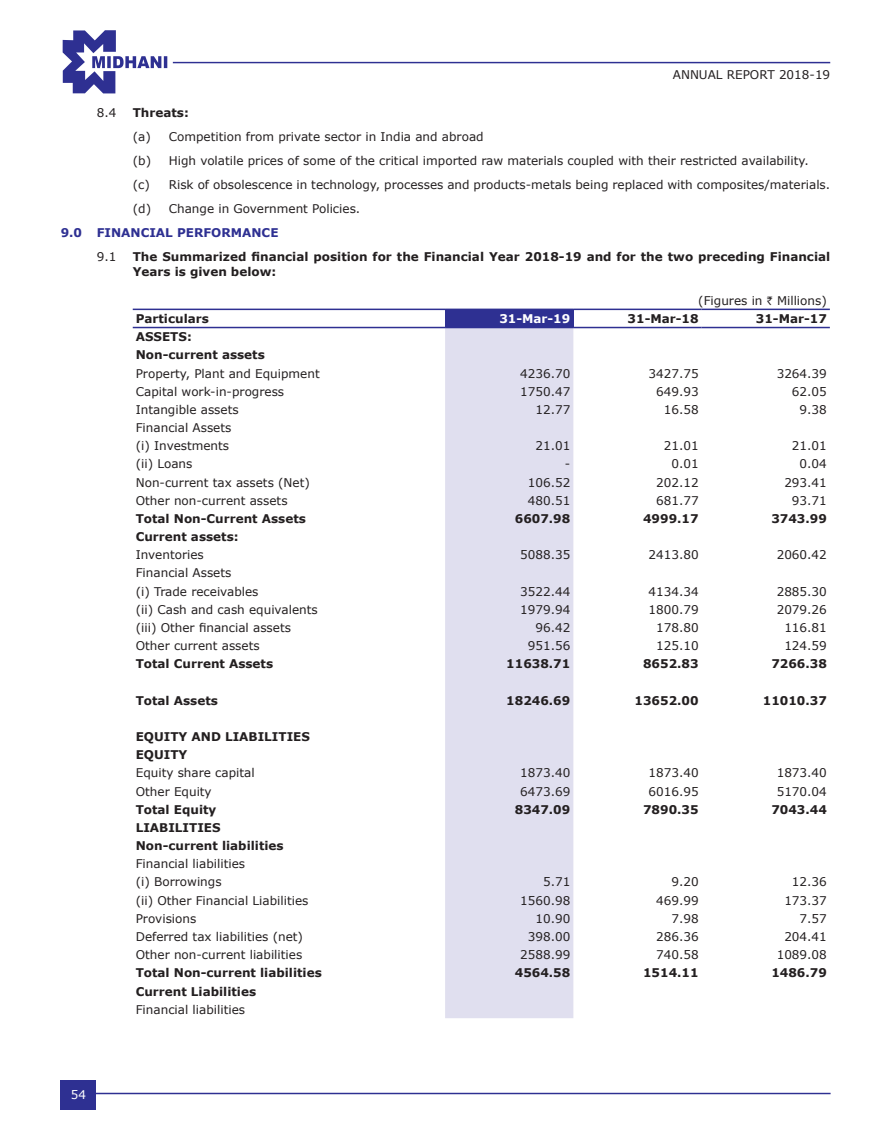
<style>
.page{position:relative;width:891px;height:1134px;background:#fff}
.page>*{position:absolute;margin:0;border:0;box-sizing:border-box;transform-origin:0 0}
.t1{font:12px/24px "Verdana";color:#231f20}
.t2{font:700 12px/18.1px "Verdana";color:#231f20}
.t3{font:700 12px "Verdana";color:#2e3092}
.t4{font:700 12px "Verdana";color:#fff}
.t5{font:12px "Verdana";color:#fff}
.s1{font-family:"Rupee"}
</style>
<div class="page">
<svg style="left:63px;top:30px;width:104px;height:63px"></svg>
<hr style="left:173px;top:62px;width:657px;height:1px;background:#2e3092">
<div style="left:61px;top:1080px;width:35px;height:29px;background:#2e3092"></div>
<svg style="left:96px;top:1093px;width:735px;height:1px"></svg>
<div style="left:445px;top:309px;width:128px;height:19px;background:#2e3092"></div>
<div style="left:445px;top:328px;width:128px;height:690px;background:#e0dfef"></div>
<hr style="left:133px;top:309px;width:312px;height:1px;background:#2e3092">
<hr style="left:133px;top:327px;width:312px;height:1px;background:#2e3092">
<hr style="left:573px;top:327px;width:129px;height:1px;background:#2e3092">
<hr style="left:702px;top:327px;width:128px;height:1px;background:#2e3092">
<hr style="left:573px;top:309px;width:129px;height:1px;background:#2e3092">
<hr style="left:702px;top:309px;width:128px;height:1px;background:#2e3092">
<p class="t1" style="left:673px;top:63px;width:159px">ANNUAL REPORT 2018-19</p>
<p class="t1" style="left:97px;top:101px;width:21px">8.4</p>
<p class="t2" style="left:133px;top:103px;width:58px">Threats:</p>
<p class="t1" style="left:133px;top:125px;width:699px">(a) Competition from private sector in India and abroad<br>(b) High volatile prices of some of the critical imported raw materials coupled with their restricted availability.<br>(c) Risk of obsolescence in technology, processes and products-metals being replaced with composites/materials. (d) Change in Government Policies.</p>
<p class="t3" style="left:61px;top:224px;width:219px">9.0 FINANCIAL PERFORMANCE</p>
<p class="t1" style="left:97px;top:245px;width:21px">9.1</p>
<p class="t2" style="left:133px;top:249px;width:699px;line-height:15px">The Summarized financial position for the Financial Year 2018-19 and for the two preceding Financial<br>Years is given below:</p>
<p class="t1" style="left:698px;top:288px;width:130px">(Figures in <span class="s1">`</span> Millions)</p>
<p class="t2" style="left:136px;top:309px;width:75px">Particulars</p>
<p class="t4" style="left:499px;top:310px;width:73px">31-Mar-19</p>
<p class="t2" style="left:628px;top:309px;width:73px">31-Mar-18</p>
<p class="t2" style="left:756px;top:309px;width:73px">31-Mar-17</p>
<p class="t2" style="left:136px;top:328px;width:131px">ASSETS:<br>Non-current assets</p>
<p class="t1" style="left:136px;top:361px;width:186px">Property, Plant and Equipment</p>
<p class="t1" style="left:520px;top:361px;width:52px">4236.70</p>
<p class="t1" style="left:648px;top:361px;width:52px">3427.75</p>
<p class="t1" style="left:777px;top:361px;width:52px">3264.39</p>
<p class="t1" style="left:136px;top:379px;width:150px">Capital work-in-progress</p>
<p class="t1" style="left:520px;top:379px;width:52px">1750.47</p>
<p class="t1" style="left:656px;top:379px;width:44px">649.93</p>
<p class="t1" style="left:792px;top:379px;width:36px">62.05</p>
<p class="t1" style="left:136px;top:397px;width:104px">Intangible assets</p>
<p class="t1" style="left:535px;top:397px;width:36px">12.77</p>
<p class="t1" style="left:664px;top:397px;width:36px">16.58</p>
<p class="t1" style="left:800px;top:397px;width:29px">9.38</p>
<p class="t1" style="left:136px;top:419px;width:97px;line-height:18.1px">Financial Assets (i) Investments</p>
<p class="t1" style="left:535px;top:434px;width:36px">21.01</p>
<p class="t1" style="left:664px;top:434px;width:36px">21.01</p>
<p class="t1" style="left:792px;top:434px;width:36px">21.01</p>
<p class="t1" style="left:136px;top:452px;width:58px">(ii) Loans</p>
<p class="t1" style="left:565px;top:452px;width:7px">-</p>
<p class="t1" style="left:671px;top:452px;width:29px">0.01</p>
<p class="t1" style="left:800px;top:452px;width:29px">0.04</p>
<p class="t1" style="left:136px;top:470px;width:176px">Non-current tax assets (Net)</p>
<p class="t1" style="left:528px;top:470px;width:44px">106.52</p>
<p class="t1" style="left:656px;top:470px;width:44px">202.12</p>
<p class="t1" style="left:784px;top:470px;width:44px">293.41</p>
<p class="t1" style="left:136px;top:488px;width:153px">Other non-current assets</p>
<p class="t1" style="left:528px;top:488px;width:44px">480.51</p>
<p class="t1" style="left:656px;top:488px;width:44px">681.77</p>
<p class="t1" style="left:792px;top:488px;width:36px">93.71</p>
<p class="t2" style="left:136px;top:509px;width:172px">Total Non-Current Assets</p>
<p class="t2" style="left:515px;top:509px;width:57px">6607.98</p>
<p class="t2" style="left:643px;top:509px;width:57px">4999.17</p>
<p class="t2" style="left:771px;top:509px;width:57px">3743.99</p>
<p class="t2" style="left:136px;top:527px;width:104px">Current assets:</p>
<p class="t1" style="left:136px;top:543px;width:70px">Inventories</p>
<p class="t1" style="left:520px;top:543px;width:52px">5088.35</p>
<p class="t1" style="left:648px;top:543px;width:52px">2413.80</p>
<p class="t1" style="left:777px;top:543px;width:52px">2060.42</p>
<p class="t1" style="left:136px;top:564px;width:124px;line-height:18.1px">Financial Assets<br>(i) Trade receivables</p>
<p class="t1" style="left:520px;top:579px;width:52px">3522.44</p>
<p class="t1" style="left:648px;top:579px;width:52px">4134.34</p>
<p class="t1" style="left:777px;top:579px;width:52px">2885.30</p>
<p class="t1" style="left:136px;top:597px;width:183px">(ii) Cash and cash equivalents</p>
<p class="t1" style="left:520px;top:597px;width:52px">1979.94</p>
<p class="t1" style="left:648px;top:597px;width:52px">1800.79</p>
<p class="t1" style="left:777px;top:597px;width:52px">2079.26</p>
<p class="t1" style="left:136px;top:616px;width:157px">(iii) Other financial assets</p>
<p class="t1" style="left:535px;top:616px;width:36px">96.42</p>
<p class="t1" style="left:656px;top:616px;width:44px">178.80</p>
<p class="t1" style="left:784px;top:616px;width:44px">116.81</p>
<p class="t1" style="left:136px;top:634px;width:125px">Other current assets</p>
<p class="t1" style="left:528px;top:634px;width:44px">951.56</p>
<p class="t1" style="left:656px;top:634px;width:44px">125.10</p>
<p class="t1" style="left:784px;top:634px;width:44px">124.59</p>
<p class="t2" style="left:136px;top:655px;width:139px">Total Current Assets</p>
<p class="t2" style="left:506px;top:655px;width:66px">11638.71</p>
<p class="t2" style="left:643px;top:655px;width:57px">8652.83</p>
<p class="t2" style="left:771px;top:655px;width:57px">7266.38</p>
<p class="t2" style="left:136px;top:691px;width:84px">Total Assets</p>
<p class="t2" style="left:506px;top:691px;width:66px">18246.69</p>
<p class="t2" style="left:635px;top:691px;width:66px">13652.00</p>
<p class="t2" style="left:763px;top:691px;width:66px">11010.37</p>
<p class="t2" style="left:136px;top:727px;width:176px">EQUITY AND LIABILITIES<br>EQUITY</p>
<p class="t1" style="left:136px;top:761px;width:120px">Equity share capital</p>
<p class="t1" style="left:520px;top:761px;width:52px">1873.40</p>
<p class="t1" style="left:648px;top:761px;width:52px">1873.40</p>
<p class="t1" style="left:777px;top:761px;width:52px">1873.40</p>
<p class="t1" style="left:136px;top:779px;width:77px">Other Equity</p>
<p class="t1" style="left:520px;top:779px;width:52px">6473.69</p>
<p class="t1" style="left:648px;top:779px;width:52px">6016.95</p>
<p class="t1" style="left:777px;top:779px;width:52px">5170.04</p>
<p class="t2" style="left:136px;top:800px;width:82px">Total Equity</p>
<p class="t2" style="left:515px;top:800px;width:57px">8347.09</p>
<p class="t2" style="left:643px;top:800px;width:57px">7890.35</p>
<p class="t2" style="left:771px;top:800px;width:57px">7043.44</p>
<p class="t2" style="left:136px;top:818px;width:149px">LIABILITIES<br>Non-current liabilities</p>
<p class="t1" style="left:136px;top:855px;width:111px;line-height:18.1px">Financial liabilities (i) Borrowings</p>
<p class="t1" style="left:543px;top:870px;width:29px">5.71</p>
<p class="t1" style="left:671px;top:870px;width:29px">9.20</p>
<p class="t1" style="left:792px;top:870px;width:36px">12.36</p>
<p class="t5" style="left:71px;top:1087px;width:17px">54</p>
<p class="t1" style="left:136px;top:888px;width:174px">(ii) Other Financial Liabilities</p>
<p class="t1" style="left:520px;top:888px;width:52px">1560.98</p>
<p class="t1" style="left:656px;top:888px;width:44px">469.99</p>
<p class="t1" style="left:784px;top:888px;width:44px">173.37</p>
<p class="t1" style="left:136px;top:906px;width:62px">Provisions</p>
<p class="t1" style="left:535px;top:906px;width:36px">10.90</p>
<p class="t1" style="left:671px;top:906px;width:29px">7.98</p>
<p class="t1" style="left:800px;top:906px;width:29px">7.57</p>
<p class="t1" style="left:136px;top:925px;width:169px">Deferred tax liabilities (net)</p>
<p class="t1" style="left:528px;top:925px;width:44px">398.00</p>
<p class="t1" style="left:656px;top:925px;width:44px">286.36</p>
<p class="t1" style="left:784px;top:925px;width:44px">204.41</p>
<p class="t1" style="left:136px;top:943px;width:168px">Other non-current liabilities</p>
<p class="t1" style="left:520px;top:943px;width:52px">2588.99</p>
<p class="t1" style="left:656px;top:943px;width:44px">740.58</p>
<p class="t1" style="left:777px;top:943px;width:52px">1089.08</p>
<p class="t2" style="left:136px;top:964px;width:188px">Total Non-current liabilities</p>
<p class="t2" style="left:515px;top:964px;width:57px">4564.58</p>
<p class="t2" style="left:643px;top:964px;width:57px">1514.11</p>
<p class="t2" style="left:771px;top:964px;width:57px">1486.79</p>
<p class="t2" style="left:136px;top:982px;width:122px">Current Liabilities</p>
<p class="t1" style="left:136px;top:997px;width:111px">Financial liabilities</p>
</div>
